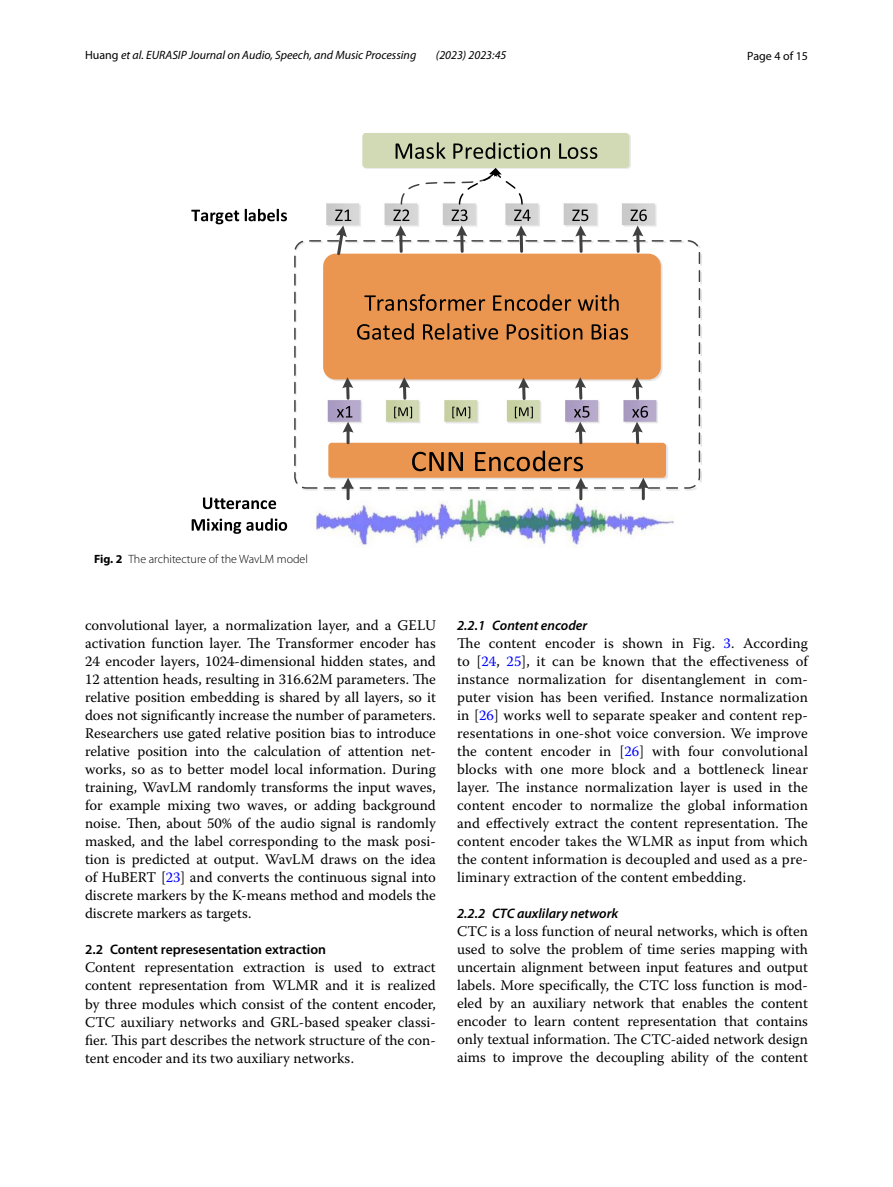
<style>
.page{position:relative;width:893px;height:1187px;background:#fff}
.page>*{position:absolute;margin:0;border:0;box-sizing:border-box;transform-origin:0 0}
.t1{font:14.7px/18px "Warnock Pro";color:#000;text-align:justify}
.t2{font:italic 600 13.8px "Myriad Pro";color:#000}
.t3{font:600 13.8px "Myriad Pro";color:#000}
.t4{font:italic 12px "Myriad Pro";color:#000}
.t5{font:300 12px "Myriad Pro";color:#000}
.t6{font:12px "Myriad Pro";color:#000}
.s1{font-style:normal}
.s2{font-weight:700}
.s3{color:#00f}
</style>
<div class="page">
<img style="left:302px;top:134px;width:400px;height:413px">
<svg style="left:294px;top:240px;width:406px;height:248px"></svg>
<div style="left:328px;top:443px;width:338px;height:34px;background:#ea9651;border-radius:3px"></div>
<svg style="left:412px;top:450px;width:171px;height:21px"></svg>
<svg style="left:203px;top:497px;width:73px;height:12px"></svg>
<svg style="left:192px;top:518px;width:95px;height:16px"></svg>
<svg style="left:394px;top:406px;width:18px;height:12px"></svg>
<svg style="left:452px;top:406px;width:18px;height:12px"></svg>
<svg style="left:515px;top:406px;width:18px;height:12px"></svg>
<div style="left:323px;top:253px;width:338px;height:126px;background:#ea9651;border-radius:13px"></div>
<svg style="left:364px;top:294px;width:255px;height:17px"></svg>
<svg style="left:357px;top:323px;width:271px;height:17px"></svg>
<svg style="left:575px;top:477px;width:11px;height:21px"></svg>
<svg style="left:638px;top:477px;width:11px;height:21px"></svg>
<svg style="left:343px;top:477px;width:11px;height:21px"></svg>
<svg style="left:337px;top:406px;width:17px;height:37px"></svg>
<svg style="left:574px;top:406px;width:15px;height:37px"></svg>
<svg style="left:346px;top:388px;width:4px;height:10px"></svg>
<svg style="left:342px;top:377px;width:11px;height:11px"></svg>
<svg style="left:399px;top:377px;width:11px;height:21px"></svg>
<svg style="left:522px;top:389px;width:4px;height:9px"></svg>
<svg style="left:518px;top:377px;width:11px;height:12px"></svg>
<svg style="left:575px;top:377px;width:11px;height:21px"></svg>
<svg style="left:632px;top:377px;width:11px;height:21px"></svg>
<svg style="left:632px;top:406px;width:16px;height:37px"></svg>
<svg style="left:335px;top:209px;width:16px;height:46px"></svg>
<svg style="left:399px;top:237px;width:4px;height:14px"></svg>
<svg style="left:460px;top:237px;width:4px;height:14px"></svg>
<hr style="left:520px;top:234px;width:3px;height:17px;background:#404040">
<svg style="left:579px;top:237px;width:4px;height:14px"></svg>
<svg style="left:572px;top:209px;width:16px;height:28px"></svg>
<svg style="left:636px;top:237px;width:4px;height:14px"></svg>
<svg style="left:630px;top:209px;width:17px;height:28px"></svg>
<div style="left:362px;top:133px;width:267px;height:35px;background:#d1dab4;border-radius:3px"></div>
<svg style="left:396px;top:142px;width:201px;height:17px"></svg>
<svg style="left:393px;top:168px;width:138px;height:69px"></svg>
<svg style="left:191px;top:209px;width:96px;height:15px"></svg>
<p class="t4" style="left:85px;top:48px;width:333px"><span class="s1">Huang</span> et al. EURASIP Journal on Audio, Speech, and Music Processing</p>
<p class="t4" style="left:436px;top:48px;width:72px">(2023) 2023:45</p>
<p class="t6" style="left:747px;top:48px;width:62px">Page 4 of 15</p>
<p class="t5" style="left:94px;top:552px;width:215px"><span class="s2">Fig. 2</span> The architecture of the WavLM model</p>
<p class="t1" style="left:85px;top:616px;width:352px">convolutional layer, a normalization layer, and a GELU activation function layer. The Transformer encoder has 24 encoder layers, 1024-dimensional hidden states, and 12 attention heads, resulting in 316.62M parameters. The relative position embedding is shared by all layers, so it does not significantly increase the number of parameters.<br>Researchers use gated relative position bias to introduce relative position into the calculation of attention net&shy;works, so as to better model local information. During training, WavLM randomly transforms the input waves, for example mixing two waves, or adding background noise. Then, about 50% of the audio signal is randomly masked, and the label corresponding to the mask posi&shy;tion is predicted at output. WavLM draws on the idea of HuBERT [<span class="s3">23</span>] and converts the continuous signal into discrete markers by the K-means method and models the discrete markers as targets.</p>
<p class="t3" style="left:85px;top:941px;width:243px">2.2 Content represesentation extraction</p>
<p class="t1" style="left:85px;top:958px;width:352px">Content representation extraction is used to extract content representation from WLMR and it is realized by three modules which consist of the content encoder, CTC auxiliary networks and GRL-based speaker classi&shy;fier. This part describes the network structure of the con&shy;tent encoder and its two auxiliary networks.</p>
<p class="t2" style="left:457px;top:616px;width:132px">2.2.1 Content encoder</p>
<p class="t1" style="left:457px;top:633px;width:352px">The content encoder is shown in Fig. <span class="s3">3</span>. According to [<span class="s3">24</span>, <span class="s3">25</span>], it can be known that the effectiveness of instance normalization for disentanglement in com&shy;puter vision has been verified. Instance normalization in [<span class="s3">26</span>] works well to separate speaker and content rep&shy;resentations in one-shot voice conversion. We improve the content encoder in [<span class="s3">26</span>] with four convolutional blocks with one more block and a bottleneck linear layer. The instance normalization layer is used in the content encoder to normalize the global information and effectively extract the content representation. The content encoder takes the WLMR as input from which the content information is decoupled and used as a pre&shy;liminary extraction of the content embedding.</p>
<p class="t2" style="left:457px;top:904px;width:163px">2.2.2 CTC auxlilary network</p>
<p class="t1" style="left:457px;top:921px;width:352px">CTC is a loss function of neural networks, which is often used to solve the problem of time series mapping with uncertain alignment between input features and output labels. More specifically, the CTC loss function is mod&shy;eled by an auxiliary network that enables the content encoder to learn content representation that contains only textual information. The CTC-aided network design aims to improve the decoupling ability of the content</p>
</div>
